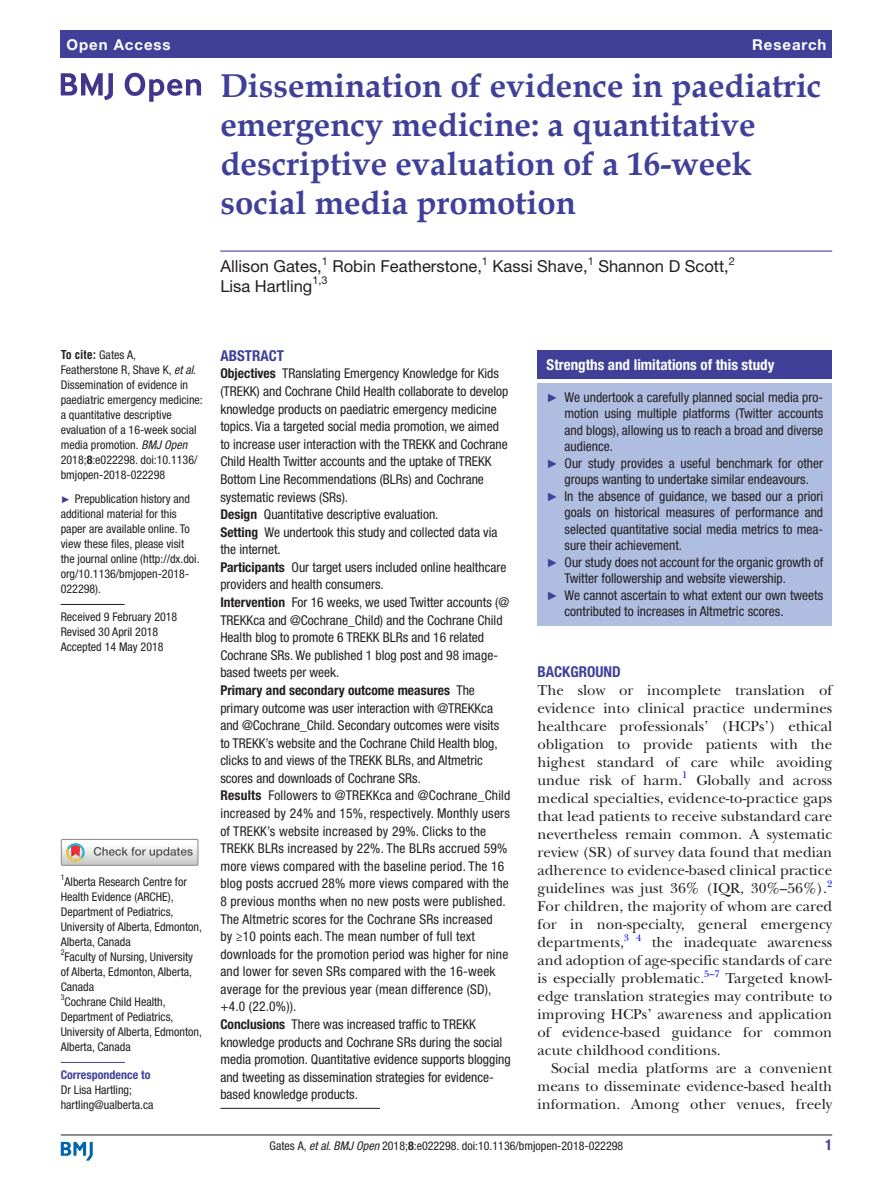
<style>
.page{position:relative;width:893px;height:1191px;background:#fff}
.page>*{position:absolute;margin:0;border:0;box-sizing:border-box;transform-origin:0 0}
.t1{font:700 33px/39px "Book Antiqua";color:#414099}
.t2{font:16.5px "Helvetica Neue LT Std";color:#231f20}
.t3{font:15px/18px "New Baskerville";color:#231f20;text-align:justify}
.t4{font:700 condensed 15px "Helvetica Neue LT Std";color:#fff}
.t5{font:700 condensed 15px "Helvetica Neue LT Std";color:#414099}
.t6{font:700 15px "Helvetica Neue LT Std";letter-spacing:.065em;color:#fff}
.t7{font:condensed 13.5px/17.5px "Helvetica Neue LT Std";color:#231f20}
.t8{font:condensed 12px/15px "Helvetica Neue LT Std";color:#231f20}
.t9{font:700 condensed 12px "Helvetica Neue LT Std";color:#414099}
.t10{font:700 condensed 12px "Helvetica LT Std";color:#231f20}
.t11{font:10.95px "Helvetica Neue LT Std";color:#231f20}
.t12{font:9.9px "New Baskerville";color:#00f}
.t13{font:condensed 7.95px "Helvetica Neue LT Std";color:#231f20}
.s1{font-family:"Helvetica Neue LT Std";font-weight:400}
.s2{font-style:italic}
.s3{font-weight:700}
.s4{font-family:"Arial";font-stretch:normal;font-size:9.75px;color:#414099}
.s5{font-family:"Arial";font-stretch:normal;font-size:12px;color:#414099}
</style>
<div class="page">
<hr style="left:61px;top:1134px;width:771px;height:1px;background:#231f20">
<svg style="left:61px;top:1141px;width:32px;height:19px"></svg>
<div style="left:61px;top:31px;width:771px;height:27px;background:#414099"></div>
<hr style="left:220px;top:250px;width:612px;height:2px;background:#414099">
<hr style="left:61px;top:604px;width:64px;height:1px;background:#231f20">
<hr style="left:61px;top:1062px;width:64px;height:1px;background:#414099">
<svg style="left:61px;top:73px;width:52px;height:27px"></svg>
<svg style="left:125px;top:73px;width:76px;height:29px"></svg>
<div style="left:61px;top:839px;width:138px;height:27px;border:1px solid #969090"></div>
<svg style="left:61px;top:839px;width:137px;height:26px"></svg>
<hr style="left:220px;top:1108px;width:160px;height:1px;background:#231f20">
<div style="left:538px;top:350px;width:294px;height:29px;background:#414099"></div>
<div style="left:538px;top:383px;width:294px;height:242px;background:#afbde1"></div>
<p class="t6" style="left:66px;top:35px;width:106px">Open Access</p>
<p class="t6" style="left:752px;top:35px;width:76px">Research</p>
<h1 class="t1" style="left:220px;top:66px;width:603px">Dissemination of evidence in paediatric emergency medicine: a quantitative descriptive evaluation of a 16-week social media promotion</h1>
<p class="t2" style="left:220px;top:257px;width:103px">Allison Gates,</p>
<p class="t11" style="left:322px;top:254px;width:8px">1</p>
<p class="t2" style="left:332px;top:257px;width:151px">Robin Featherstone,</p>
<p class="t11" style="left:482px;top:254px;width:8px">1</p>
<p class="t2" style="left:493px;top:257px;width:97px">Kassi Shave,</p>
<p class="t11" style="left:588px;top:254px;width:8px">1</p>
<p class="t2" style="left:598px;top:257px;width:132px">Shannon D Scott,</p>
<p class="t11" style="left:729px;top:254px;width:8px">2</p>
<p class="t2" style="left:220px;top:276px;width:93px">Lisa Hartling</p>
<p class="t11" style="left:312px;top:274px;width:17px">1,3</p>
<p class="t10" style="left:61px;top:347px;width:77px">To cite: <span class="s1">Gates A,</span></p>
<p class="t8" style="left:61px;top:362px;width:144px">Featherstone R, Shave K, <span class="s2">et al</span>.<br>Dissemination of evidence in paediatric emergency medicine: a quantitative descriptive evaluation of a 16-week social media promotion. <span class="s2">BMJ Open<br></span>2018;<span class="s3">8</span>:e022298. doi:10.1136/ bmjopen-2018-022298</p>
<p class="t8" style="left:61px;top:491px;width:140px"><span class="s4">►</span> Prepublication history and additional material for this paper are available online. To view these files, please visit the journal online (http://dx.doi. org/10.1136/bmjopen-2018-<br>022298).</p>
<p class="t8" style="left:61px;top:609px;width:118px">Received 9 February 2018<br>Revised 30 April 2018<br>Accepted 14 May 2018</p>
<p class="t13" style="left:61px;top:873px;width:5px">1</p>
<p class="t8" style="left:61px;top:874px;width:143px;text-indent:4px">Alberta Research Centre for<br>Health Evidence (ARCHE),<br>Department of Pediatrics,<br>University of Alberta, Edmonton,<br>Alberta, Canada</p>
<p class="t13" style="left:61px;top:948px;width:5px">2</p>
<p class="t8" style="left:61px;top:949px;width:143px;text-indent:4px">Faculty of Nursing, University of Alberta, Edmonton, Alberta,<br>Canada<br><sup>3</sup>Cochrane Child Health,<br>Department of Pediatrics,<br>University of Alberta, Edmonton,<br>Alberta, Canada</p>
<p class="t9" style="left:61px;top:1067px;width:91px">Correspondence to</p>
<p class="t8" style="left:61px;top:1082px;width:94px">Dr Lisa Hartling; hartling@ualberta.ca</p>
<p class="t5" style="left:220px;top:346px;width:65px">Abstract</p>
<p class="t7" style="left:220px;top:365px;width:292px"><span class="s3">Objectives</span> TRanslating Emergency Knowledge for Kids (TREKK) and Cochrane Child Health collaborate to develop knowledge products on paediatric emergency medicine topics. Via a targeted social media promotion, we aimed to increase user interaction with the TREKK and Cochrane Child Health Twitter accounts and the uptake of TREKK Bottom Line Recommendations (BLRs) and Cochrane systematic reviews (SRs).<br><span class="s3">Design</span> Quantitative descriptive evaluation.<br><span class="s3">Setting</span> We undertook this study and collected data via the internet.<br><span class="s3">Participants</span> Our target users included online healthcare providers and health consumers.<br><span class="s3">Intervention</span> For 16 weeks, we used Twitter accounts (@ TREKKca and @Cochrane_Child) and the Cochrane Child Health blog to promote 6 TREKK BLRs and 16 related Cochrane SRs. We published 1 blog post and 98 image&shy;based tweets per week.<br><span class="s3">Primary and secondary outcome measures</span> The primary outcome was user interaction with @TREKKca and @Cochrane_Child. Secondary outcomes were visits to TREKK’s website and the Cochrane Child Health blog, clicks to and views of the TREKK BLRs, and Altmetric scores and downloads of Cochrane SRs.<br><span class="s3">Results</span> Followers to @TREKKca and @Cochrane_Child increased by 24% and 15%, respectively. Monthly users of TREKK’s website increased by 29%. Clicks to the TREKK BLRs increased by 22%. The BLRs accrued 59% more views compared with the baseline period. The 16 blog posts accrued 28% more views compared with the 8 previous months when no new posts were published.<br>The Altmetric scores for the Cochrane SRs increased<br>by ≥10 points each. The mean number of full text downloads for the promotion period was higher for nine and lower for seven SRs compared with the 16-week average for the previous year (mean difference (SD), +4.0 (22.0%)).<br><span class="s3">Conclusions</span> There was increased traffic to TREKK knowledge products and Cochrane SRs during the social media promotion. Quantitative evidence supports blogging and tweeting as dissemination strategies for evidence&shy;based knowledge products.</p>
<p class="t4" style="left:547px;top:355px;width:229px">Strengths and limitations of this study</p>
<p class="t7" style="left:547px;top:388px;width:278px"><span class="s5">►</span> We undertook a carefully planned social media pro-</p>
<p class="t7" style="left:565px;top:404px;width:260px">motion using multiple platforms (Twitter accounts</p>
<p class="t7" style="left:565px;top:421px;width:260px">and blogs), allowing us to reach a broad and diverse</p>
<p class="t7" style="left:565px;top:437px;width:50px">audience.</p>
<p class="t7" style="left:547px;top:454px;width:278px"><span class="s5">►</span> Our study provides a useful benchmark for other</p>
<p class="t7" style="left:565px;top:470px;width:246px">groups wanting to undertake similar endeavours.</p>
<p class="t7" style="left:547px;top:487px;width:278px"><span class="s5">►</span> In the absence of guidance, we based our a priori</p>
<p class="t7" style="left:565px;top:503px;width:260px">goals on historical measures of performance and</p>
<p class="t7" style="left:565px;top:520px;width:260px">selected quantitative social media metrics to mea-</p>
<p class="t7" style="left:565px;top:536px;width:119px">sure their achievement.</p>
<p class="t7" style="left:547px;top:553px;width:278px"><span class="s5">►</span> Our study does not account for the organic growth of</p>
<p class="t7" style="left:565px;top:569px;width:223px">Twitter followership and website viewership.</p>
<p class="t7" style="left:547px;top:586px;width:278px"><span class="s5">►</span> We cannot ascertain to what extent our own tweets</p>
<p class="t7" style="left:565px;top:602px;width:221px">contributed to increases in Altmetric scores.</p>
<p class="t5" style="left:538px;top:663px;width:83px">Background</p>
<p class="t3" style="left:538px;top:681px;width:296px">The slow or incomplete translation of evidence into clinical practice undermines healthcare professionals’ (HCPs’) ethical obligation to provide patients with the highest standard of care while avoiding undue risk of harm.</p>
<p class="t12" style="left:682px;top:769px;width:7px">1</p>
<p class="t3" style="left:538px;top:771px;width:296px;text-indent:159px">Globally and across medical specialties, evidence-to-practice gaps that lead patients to receive substandard care nevertheless remain common. A systematic review (SR) of survey data found that median adherence to evidence-based clinical practice guidelines was just 36% (IQR, 30%–56%).</p>
<p class="t12" style="left:827px;top:877px;width:7px">2</p>
<p class="t3" style="left:538px;top:897px;width:296px">For children, the majority of whom are cared for in non-specialty, general emergency departments,</p>
<p class="t12" style="left:624px;top:931px;width:19px">3 4</p>
<p class="t3" style="left:538px;top:933px;width:296px;text-indent:114px">the inadequate awareness and adoption of age-specific standards of care is especially problematic.</p>
<p class="t12" style="left:704px;top:967px;width:17px">5–7</p>
<p class="t3" style="left:538px;top:969px;width:296px;text-indent:188px">Targeted knowl&shy;edge translation strategies may contribute to improving HCPs’ awareness and application of evidence-based guidance for common acute childhood conditions.</p>
<p class="t3" style="left:538px;top:1059px;width:296px;text-indent:14px">Social media platforms are a convenient means to disseminate evidence-based health information. Among other venues, freely</p>
<p class="t8" style="left:270px;top:1137px;width:355px">Gates A, <span class="s2">et al</span>. <span class="s2">BMJ Open</span> 2018;<span class="s3">8</span>:e022298. doi:10.1136/bmjopen-2018-022298</p>
<p class="t5" style="left:825px;top:1135px;width:9px">1</p>
</div>
